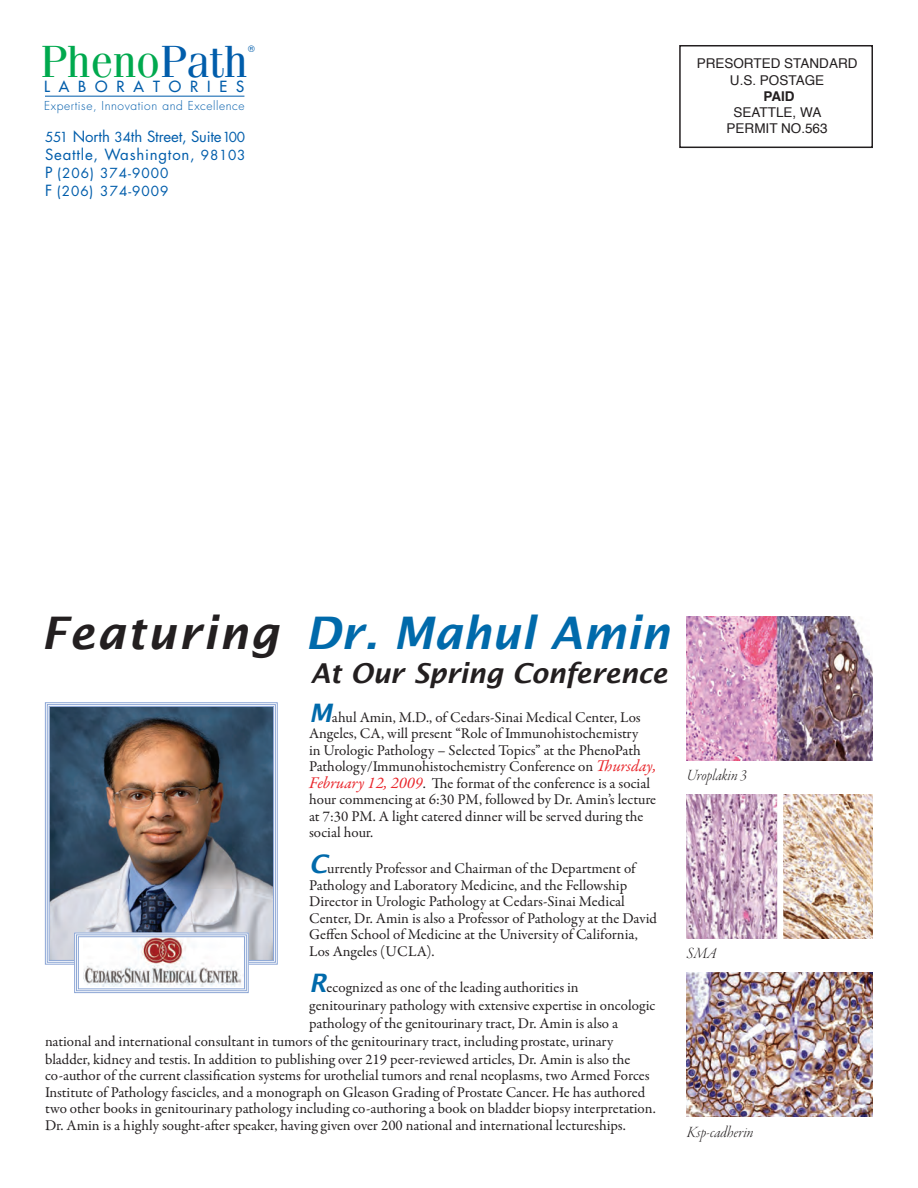
<style>
.page{position:relative;width:918px;height:1188px;background:#fff}
.page>*{position:absolute;margin:0;border:0;box-sizing:border-box;transform-origin:0 0}
.t1{font:italic 600 45px "Lucida Sans";letter-spacing:.02em;color:#006aab}
.t2{font:45px "Fenice";letter-spacing:-.01em;color:#00a94e}
.t3{font:italic 600 27.45px "Lucida Sans";letter-spacing:-.015em;color:#231f20}
.t4{font:16.5px "Garamond Premr Pro Lt It Disp";letter-spacing:.005em;color:#231f20}
.t5{font:15px/16.5px "Garamond Premr Pro";color:#231f20}
.t6{font:15px/18px "Futura Std";letter-spacing:.01em;color:#015dab}
.t7{font:500 15px "Futura Std";letter-spacing:.595em;color:#015dab}
.t8{font:13.5px/16.2px "Helvetica";color:#231f20;text-align:center}
.t9{font:13.5px/18px "Futura Std";letter-spacing:.075em;color:#015dab}
.t10{font:700 13.5px "Helvetica";color:#231f20}
.t11{font:300 12px "Futura Std";letter-spacing:.045em;color:#015dab}
.t12{font:9px "Helvetica";color:#015dab}
.s1{color:#015dab}
.s2{font-size:13.5px}
.s3{font-size:15px}
.s4{color:#231f20}
.s5{font-family:"Lucida Sans";font-weight:600;font-style:italic;font-size:25.5px;color:#006aab}
.s6{font-style:italic;font-size:16.5px;color:#e9282d}
</style>
<div class="page">
<div style="left:679px;top:45px;width:194px;height:103px;border:2px solid #231f20"></div>
<hr style="left:45px;top:96px;width:199px;height:1px;background:#015dab">
<img style="left:45px;top:702px;width:233px;height:263px">
<div style="left:47px;top:704px;width:229px;height:259px;border:1px solid #8ca6d5"></div>
<div style="left:49px;top:706px;width:225px;height:255px;border:1px solid #8ca6d5"></div>
<svg style="left:74px;top:932px;width:175px;height:61px"></svg>
<div style="left:76px;top:934px;width:171px;height:57px;border:1px solid #8ca6d5"></div>
<div style="left:78px;top:936px;width:167px;height:53px;border:1px solid #8ca6d5"></div>
<img style="left:687px;top:616px;width:186px;height:144px">
<img style="left:687px;top:794px;width:186px;height:144px">
<div style="left:777px;top:792px;width:6px;height:149px;background:#fff"></div>
<img style="left:687px;top:972px;width:186px;height:144px">
<h1 class="t2" style="left:40px;top:34px;width:210px">Pheno<span class="s1">Path</span></h1>
<p class="t7" style="left:44px;top:77px;width:202px">LABORATORIES</p>
<p class="t11" style="left:44px;top:98px;width:202px">Expertise, Innovation and Excellence</p>
<p class="t12" style="left:248px;top:42px;width:8px">®</p>
<p class="t6" style="left:45px;top:128px;width:202px"><span class="s2">551</span> North <span class="s2">34</span>th Street, Suite<span class="s2">100<br></span>Seattle, Washington, <span class="s2">98103</span></p>
<p class="t9" style="left:45px;top:165px;width:125px"><span class="s3">P</span> (206) 374-9000<br><span class="s3">F</span> (206) 374-9009</p>
<p class="t8" style="left:697px;top:56px;width:162px">PRESORTED STANDARD<br>U.S. POSTAGE</p>
<p class="t10" style="left:763px;top:85px;width:33px">PAID</p>
<p class="t8" style="left:727px;top:105px;width:103px">SEATTLE, WA<br>PERMIT NO.563</p>
<h1 class="t1" style="left:41px;top:607px;width:630px"><span class="s4">Featuring</span> Dr. Mahul Amin</h1>
<h2 class="t3" style="left:311px;top:657px;width:358px">At Our Spring Conference</h2>
<p class="t5" style="left:309px;top:709px;width:349px"><span class="s5">M</span>ahul Amin, M.D., of Cedars-Sinai Medical Center, Los Angeles, CA, will present “Role of Immunohistochemistry<br>in Urologic Pathology – Selected Topics” at the PhenoPath Pathology/Immunohistochemistry Conference on <span class="s6">Thursday, February 12, 2009</span>. The format of the conference is a social hour commencing at 6:30 PM, followed by Dr. Amin’s lecture at 7:30 PM. A light catered dinner will be served during the social hour.</p>
<p class="t5" style="left:309px;top:861px;width:349px"><span class="s5">C</span>urrently Professor and Chairman of the Department of Pathology and Laboratory Medicine, and the Fellowship Director in Urologic Pathology at Cedars-Sinai Medical Center, Dr. Amin is also a Professor of Pathology at the David Geffen School of Medicine at the University of California, Los Angeles (UCLA).</p>
<p class="t5" style="left:309px;top:979px;width:271px"><span class="s5">R</span>ecognized as one of the leading authorities in</p>
<p class="t5" style="left:309px;top:997px;width:348px">genitourinary pathology with extensive expertise in oncologic</p>
<p class="t5" style="left:309px;top:1015px;width:310px">pathology of the genitourinary tract, Dr. Amin is also a</p>
<p class="t5" style="left:45px;top:1033px;width:570px">national and international consultant in tumors of the genitourinary tract, including prostate, urinary</p>
<p class="t5" style="left:45px;top:1051px;width:587px">bladder, kidney and testis. In addition to publishing over 219 peer-reviewed articles, Dr. Amin is also the</p>
<p class="t5" style="left:45px;top:1068px;width:612px">co-author of the current classification systems for urothelial tumors and renal neoplasms, two Armed Forces Institute of Pathology fascicles, and a monograph on Gleason Grading of Prostate Cancer. He has authored two other books in genitourinary pathology including co-authoring a book on bladder biopsy interpretation.<br>Dr. Amin is a highly sought-after speaker, having given over 200 national and international lectureships.</p>
<p class="t4" style="left:687px;top:766px;width:61px">Uroplakin 3</p>
<p class="t4" style="left:687px;top:945px;width:31px">SMA</p>
<p class="t4" style="left:687px;top:1124px;width:68px">Ksp-cadherin</p>
</div>
